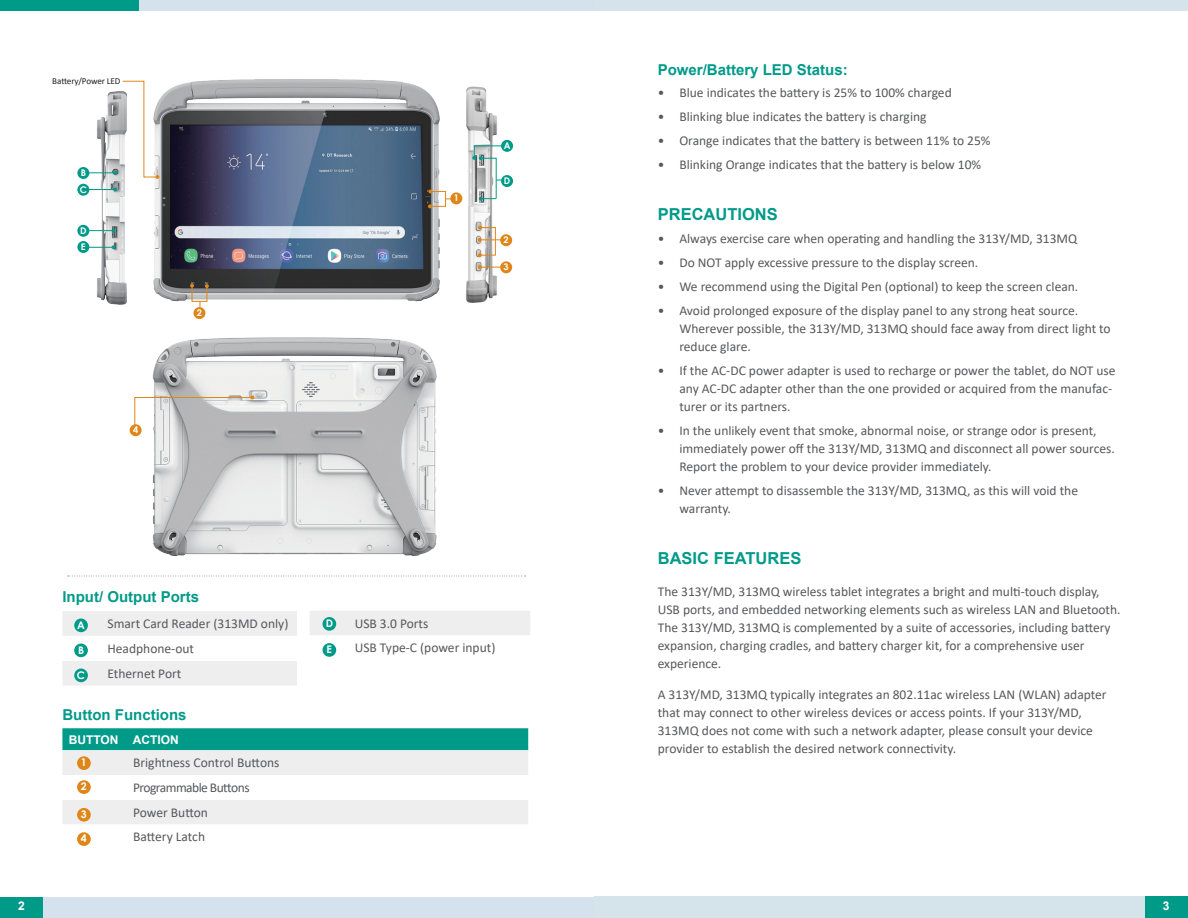
<style>
.page{position:relative;width:1188px;height:918px;background:#fff}
.page>*{position:absolute;margin:0;border:0;box-sizing:border-box;transform-origin:0 0}
.Header_2{font:700 16.5px "Arial";color:#009a89}
.Header_2-2{font:700 15px "Arial";color:#009a89}
.Header_2-3{font:13.5px/18px "Calibri";color:#57585a}
.Table_body{font:13.5px "Calibri";color:#57585a}
.Table_body-2{font:13.5px "Calibri";letter-spacing:-.04em;color:#57585a}
.Table_Header{font:700 12px "Arial";color:#fff}
.t1{font:700 10.5px "Century Gothic";color:#fff}
.Labels_for_Photo{font:9.15px "Calibri";letter-spacing:-.01em;color:#231f20}
.t2{font:700 9.15px "Century Gothic";color:#fff}
</style>
<div class="page">
<div style="left:594px;top:0;width:594px;height:10px;background:#d5e3ea"></div>
<div style="left:594px;top:897px;width:551px;height:21px;background:#d5e3ea"></div>
<div style="left:1145px;top:897px;width:43px;height:21px;background:#009a89"></div>
<div style="left:0;top:0;width:140px;height:10px;background:#009a89"></div>
<div style="left:140px;top:0;width:454px;height:10px;background:#d5e2ed"></div>
<div style="left:43px;top:897px;width:551px;height:21px;background:#d5e2ed"></div>
<div style="left:0;top:897px;width:43px;height:21px;background:#009a89"></div>
<svg style="left:68px;top:576px;width:458px;height:1px"></svg>
<svg style="left:62px;top:728px;width:466px;height:117px"></svg>
<svg style="left:63px;top:611px;width:234px;height:74px"></svg>
<svg style="left:310px;top:611px;width:220px;height:46px"></svg>
<div style="left:77px;top:756px;width:14px;height:14px;background:#df8619;border-radius:50%"></div>
<div style="left:77px;top:780px;width:14px;height:14px;background:#df8619;border-radius:50%"></div>
<div style="left:77px;top:808px;width:14px;height:14px;background:#df8619;border-radius:50%"></div>
<div style="left:77px;top:832px;width:14px;height:14px;background:#df8619;border-radius:50%"></div>
<div style="left:74px;top:619px;width:14px;height:13px;background:#009a89;border-radius:50%"></div>
<div style="left:74px;top:644px;width:14px;height:13px;background:#009a89;border-radius:50%"></div>
<div style="left:74px;top:669px;width:14px;height:13px;background:#009a89;border-radius:50%"></div>
<div style="left:323px;top:617px;width:13px;height:14px;background:#009a89;border-radius:50%"></div>
<div style="left:323px;top:643px;width:13px;height:14px;background:#009a89;border-radius:50%"></div>
<img style="left:153px;top:79px;width:305px;height:228px">
<img style="left:130px;top:337px;width:307px;height:219px">
<img style="left:96px;top:179px;width:31px;height:126px">
<img style="left:458px;top:86px;width:43px;height:217px">
<div style="left:450px;top:192px;width:12px;height:12px;background:#df8619;border-radius:50%"></div>
<div style="left:500px;top:234px;width:12px;height:12px;background:#df8619;border-radius:50%"></div>
<div style="left:193px;top:307px;width:12px;height:12px;background:#df8619;border-radius:50%"></div>
<div style="left:500px;top:261px;width:12px;height:12px;background:#df8619;border-radius:50%"></div>
<div style="left:130px;top:424px;width:12px;height:12px;background:#df8619;border-radius:50%"></div>
<div style="left:501px;top:175px;width:12px;height:12px;background:#009a89;border-radius:50%"></div>
<div style="left:501px;top:140px;width:12px;height:12px;background:#009a89;border-radius:50%"></div>
<div style="left:479px;top:227px;width:17px;height:29px;border:1px solid #df8619"></div>
<svg style="left:478px;top:226px;width:4px;height:4px"></svg>
<svg style="left:478px;top:253px;width:4px;height:4px"></svg>
<div style="left:429px;top:191px;width:17px;height:16px;border:1px solid #df8619"></div>
<svg style="left:428px;top:189px;width:4px;height:4px"></svg>
<svg style="left:428px;top:204px;width:4px;height:4px"></svg>
<div style="left:192px;top:285px;width:15px;height:17px;border:1px solid #df8619"></div>
<svg style="left:205px;top:284px;width:4px;height:4px"></svg>
<svg style="left:190px;top:284px;width:4px;height:4px"></svg>
<svg style="left:478px;top:265px;width:23px;height:4px"></svg>
<svg style="left:134px;top:396px;width:120px;height:30px"></svg>
<svg style="left:478px;top:238px;width:23px;height:4px"></svg>
<div style="left:77px;top:225px;width:12px;height:12px;background:#009a89;border-radius:50%"></div>
<div style="left:77px;top:167px;width:12px;height:12px;background:#009a89;border-radius:50%"></div>
<div style="left:77px;top:184px;width:12px;height:12px;background:#009a89;border-radius:50%"></div>
<div style="left:77px;top:241px;width:12px;height:12px;background:#009a89;border-radius:50%"></div>
<svg style="left:89px;top:229px;width:27px;height:4px"></svg>
<svg style="left:88px;top:80px;width:71px;height:99px"></svg>
<svg style="left:89px;top:188px;width:28px;height:3px"></svg>
<svg style="left:89px;top:245px;width:27px;height:4px"></svg>
<svg style="left:472px;top:145px;width:30px;height:56px"></svg>
<p class="Labels_for_Photo" style="left:52px;top:75px;width:70px">Battery/Power LED</p>
<p class="t2" style="left:81px;top:166px;width:7px">B</p>
<p class="t2" style="left:80px;top:182px;width:9px">C</p>
<p class="t2" style="left:80px;top:223px;width:8px">D</p>
<p class="t2" style="left:81px;top:240px;width:6px">E</p>
<p class="t2" style="left:133px;top:423px;width:7px">4</p>
<p class="t2" style="left:197px;top:306px;width:7px">2</p>
<p class="t2" style="left:454px;top:191px;width:7px">1</p>
<p class="t2" style="left:504px;top:138px;width:8px">A</p>
<p class="t2" style="left:504px;top:174px;width:8px">D</p>
<p class="t2" style="left:504px;top:233px;width:7px">2</p>
<p class="t2" style="left:504px;top:260px;width:7px">3</p>
<p class="Table_Header" style="left:18px;top:897px;width:8px">2</p>
<p class="Header_2-2" style="left:62px;top:587px;width:138px">Input/ Output Ports</p>
<p class="Table_body" style="left:108px;top:614px;width:182px">Smart Card Reader (313MD only)</p>
<p class="Table_body" style="left:108px;top:639px;width:88px">Headphone-out</p>
<p class="Table_body" style="left:108px;top:664px;width:75px">Ethernet Port</p>
<p class="t1" style="left:77px;top:617px;width:9px">A</p>
<p class="t1" style="left:78px;top:642px;width:8px">B</p>
<p class="t1" style="left:77px;top:667px;width:10px">C</p>
<p class="Header_2-2" style="left:62px;top:704px;width:126px">Button Functions</p>
<p class="Table_Header" style="left:69px;top:731px;width:51px">BUTTON</p>
<p class="Table_Header" style="left:133px;top:731px;width:47px">ACTION</p>
<p class="Table_body" style="left:133px;top:753px;width:148px">Brightness Control Buttons</p>
<p class="Table_body-2" style="left:133px;top:778px;width:118px">Programmable Buttons</p>
<p class="Table_body" style="left:133px;top:803px;width:76px">Power Button</p>
<p class="Table_body" style="left:133px;top:828px;width:73px">Battery Latch</p>
<p class="t1" style="left:81px;top:755px;width:7px">1</p>
<p class="t1" style="left:81px;top:779px;width:7px">2</p>
<p class="t1" style="left:81px;top:806px;width:7px">3</p>
<p class="t1" style="left:81px;top:831px;width:7px">4</p>
<p class="t1" style="left:326px;top:615px;width:9px">D</p>
<p class="t1" style="left:327px;top:641px;width:7px">E</p>
<p class="Table_body" style="left:355px;top:614px;width:75px">USB 3.0 Ports</p>
<p class="Table_body" style="left:355px;top:639px;width:142px">USB Type-C (power input)</p>
<p class="Header_2-2" style="left:658px;top:59px;width:192px">Power/Battery LED Status:</p>
<p class="Header_2-3" style="left:658px;top:83px;width:295px">• Blue indicates the battery is 25% to 100% charged</p>
<p class="Header_2-3" style="left:658px;top:107px;width:270px">• Blinking blue indicates the battery is charging</p>
<p class="Header_2-3" style="left:658px;top:131px;width:334px">• Orange indicates that the battery is between 11% to 25%</p>
<p class="Header_2-3" style="left:658px;top:155px;width:325px">• Blinking Orange indicates that the battery is below 10%</p>
<p class="Header_2" style="left:658px;top:203px;width:122px">PRECAUTIONS</p>
<p class="Header_2-3" style="left:658px;top:229px;width:421px">• Always exercise care when operating and handling the 313Y/MD, 313MQ</p>
<p class="Header_2-3" style="left:658px;top:253px;width:322px">• Do NOT apply excessive pressure to the display screen.</p>
<p class="Header_2-3" style="left:658px;top:277px;width:422px">• We recommend using the Digital Pen (optional) to keep the screen clean.</p>
<p class="Header_2-3" style="left:679px;top:301px;width:433px;text-indent:-22px">• Avoid prolonged exposure of the display panel to any strong heat source.<br>Wherever possible, the 313Y/MD, 313MQ should face away from direct light to reduce glare.</p>
<p class="Header_2-3" style="left:679px;top:361px;width:438px;text-indent:-22px">• If the AC-DC power adapter is used to recharge or power the tablet, do NOT use any AC-DC adapter other than the one provided or acquired from the manufac&shy;turer or its partners.</p>
<p class="Header_2-3" style="left:679px;top:421px;width:437px;text-indent:-22px">• In the unlikely event that smoke, abnormal noise, or strange odor is present, immediately power off the 313Y/MD, 313MQ and disconnect all power sources.<br>Report the problem to your device provider immediately.</p>
<p class="Header_2-3" style="left:679px;top:481px;width:400px;text-indent:-22px">• Never attempt to disassemble the 313Y/MD, 313MQ, as this will void the warranty.</p>
<p class="Header_2" style="left:658px;top:547px;width:145px">BASIC FEATURES</p>
<p class="Header_2-3" style="left:658px;top:582px;width:464px">The 313Y/MD, 313MQ wireless tablet integrates a bright and multi-touch display, USB ports, and embedded networking elements such as wireless LAN and Bluetooth.<br>The 313Y/MD, 313MQ is complemented by a suite of accessories, including battery expansion, charging cradles, and battery charger kit, for a comprehensive user experience.</p>
<p class="Header_2-3" style="left:658px;top:686px;width:450px">A 313Y/MD, 313MQ typically integrates an 802.11ac wireless LAN (WLAN) adapter that may connect to other wireless devices or access points. If your 313Y/MD, 313MQ does not come with such a network adapter, please consult your device provider to establish the desired network connectivity.</p>
<p class="Table_Header" style="left:1163px;top:897px;width:8px">3</p>
</div>
